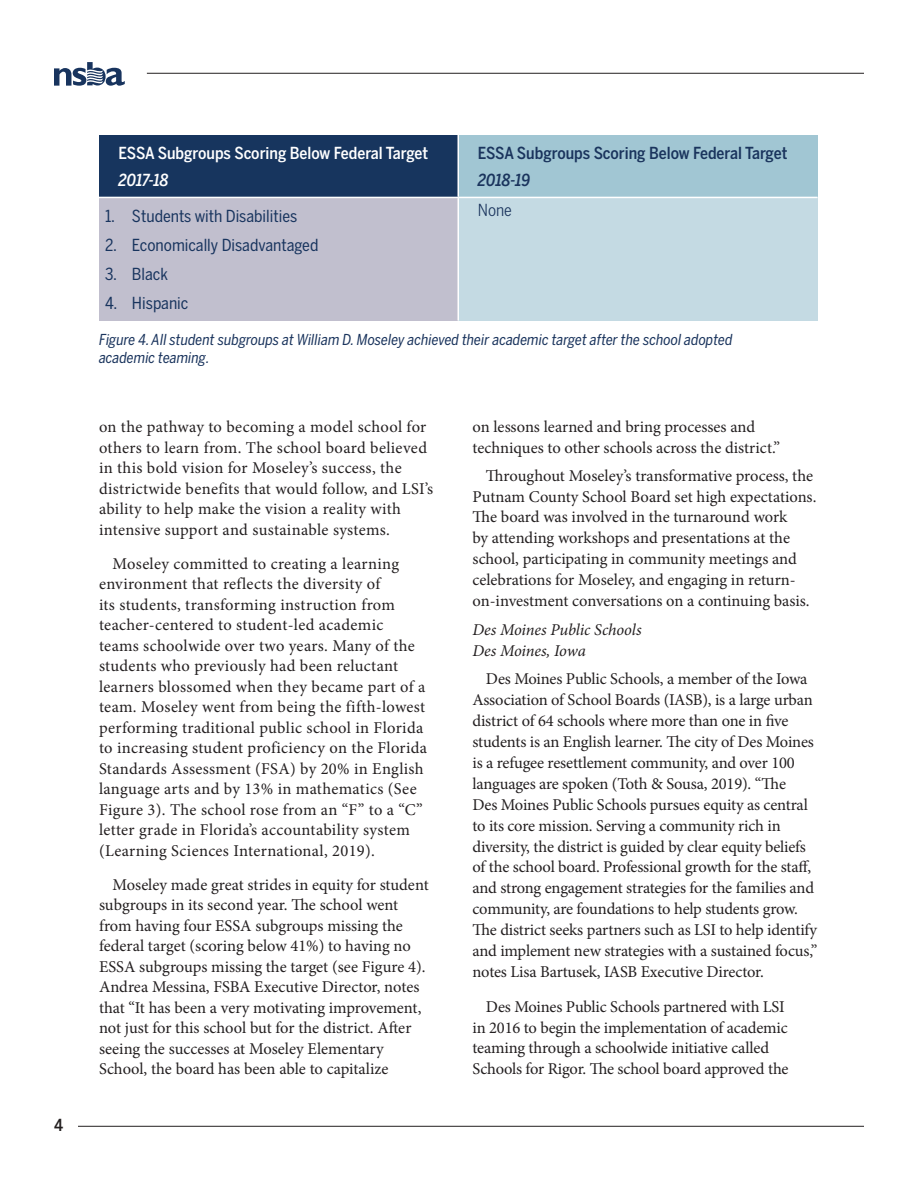
<style>
.page{position:relative;width:918px;height:1188px;background:#fff}
.page>*{position:absolute;margin:0;border:0;box-sizing:border-box;transform-origin:0 0}
.t1{font:16.5px/21px "Minion Pro";color:#231f20}
.t2{font:16.5px/20.5px "Minion Pro";letter-spacing:.02em;color:#231f20}
.t3{font:16.5px "Benton Sans Condensed";color:#18345e}
.t4{font:500 16.5px "Benton Sans Condensed";color:#fff}
.t5{font:500 16.5px "Benton Sans Condensed";color:#1a345d}
.t6{font:italic 16.5px/21.8px "Minion Pro";letter-spacing:-.01em;color:#231f20}
.t7{font:italic 500 16.5px "Benton Sans Condensed";letter-spacing:-.005em;color:#fff}
.t8{font:italic 500 16.5px "Benton Sans Condensed";letter-spacing:-.005em;color:#1a345d}
.t9{font:16.5px "Benton Sans Condensed";color:#1a345d}
.t10{font:500 16.5px "Benton Sans Condensed";color:#231f20}
.t11{font:italic 15px/18px "Benton Sans Condensed";color:#1a345d}
</style>
<div class="page">
<hr style="left:147px;top:73px;width:717px;height:1px;background:#231f20">
<hr style="left:78px;top:1126px;width:786px;height:1px;background:#231f20">
<svg style="left:54px;top:62px;width:71px;height:24px"></svg>
<div style="left:99px;top:135px;width:359px;height:62px;background:#17355e"></div>
<div style="left:458px;top:135px;width:360px;height:62px;background:#a1c6d3"></div>
<div style="left:99px;top:197px;width:359px;height:124px;background:#c1bfce"></div>
<div style="left:458px;top:197px;width:360px;height:124px;background:#c4dae3"></div>
<hr style="left:458px;top:135px;width:1px;height:62px;background:#fff">
<hr style="left:458px;top:197px;width:360px;height:1px;background:#fff">
<hr style="left:99px;top:197px;width:359px;height:1px;background:#fff">
<hr style="left:458px;top:198px;width:1px;height:123px;background:#fff">
<p class="t10" style="left:54px;top:1115px;width:11px">4</p>
<p class="t4" style="left:118px;top:143px;width:311px">ESSA Subgroups Scoring Below Federal Target</p>
<p class="t7" style="left:118px;top:170px;width:52px">2017-18</p>
<p class="t3" style="left:105px;top:206px;width:194px">1. Students with Disabilities</p>
<p class="t3" style="left:105px;top:235px;width:215px">2. Economically Disadvantaged</p>
<p class="t3" style="left:105px;top:264px;width:65px">3. Black</p>
<p class="t3" style="left:105px;top:293px;width:85px">4. Hispanic</p>
<p class="t5" style="left:478px;top:143px;width:311px">ESSA Subgroups Scoring Below Federal Target</p>
<p class="t8" style="left:478px;top:170px;width:54px">2018-19</p>
<p class="t9" style="left:478px;top:201px;width:36px">None</p>
<p class="t11" style="left:99px;top:330px;width:635px">Figure 4. All student subgroups at William D. Moseley achieved their academic target after the school adopted academic teaming.</p>
<p class="t2" style="left:99px;top:417px;width:336px">on the pathway to becoming a model school for others to learn from. The school board believed in this bold vision for Moseley’s success, the districtwide benefits that would follow, and LSI’s ability to help make the vision a reality with intensive support and sustainable systems.</p>
<p class="t2" style="left:99px;top:553px;width:330px;text-indent:13px">Moseley committed to creating a learning environment that reflects the diversity of<br>its students, transforming instruction from teacher-centered to student-led academic teams schoolwide over two years. Many of the students who previously had been reluctant learners blossomed when they became part of a team. Moseley went from being the fifth-lowest performing traditional public school in Florida to increasing student proficiency on the Florida Standards Assessment (FSA) by 20% in English language arts and by 13% in mathematics (See Figure 3). The school rose from an “F” to a “C” letter grade in Florida’s accountability system (Learning Sciences International, 2019).</p>
<p class="t1" style="left:99px;top:874px;width:331px;line-height:20.5px;text-indent:13px">Moseley made great strides in equity for student subgroups in its second year. The school went from having four ESSA subgroups missing the federal target (scoring below 41%) to having no ESSA subgroups missing the target (see Figure 4).<br>Andrea Messina, FSBA Executive Director, notes that “It has been a very motivating improvement, not just for this school but for the district. After seeing the successes at Moseley Elementary School, the board has been able to capitalize</p>
<p class="t1" style="left:472px;top:416px;width:309px">on lessons learned and bring processes and techniques to other schools across the district.”</p>
<p class="t1" style="left:472px;top:465px;width:345px;text-indent:13px">Throughout Moseley’s transformative process, the Putnam County School Board set high expectations.<br>The board was involved in the turnaround work<br>by attending workshops and presentations at the school, participating in community meetings and celebrations for Moseley, and engaging in return&shy;on-investment conversations on a continuing basis.</p>
<p class="t6" style="left:472px;top:618px;width:171px">Des Moines Public Schools<br>Des Moines, Iowa</p>
<p class="t1" style="left:472px;top:668px;width:346px;text-indent:13px">Des Moines Public Schools, a member of the Iowa Association of School Boards (IASB), is a large urban district of 64 schools where more than one in five students is an English learner. The city of Des Moines is a refugee resettlement community, and over 100 languages are spoken (Toth &amp; Sousa, 2019). “The<br>Des Moines Public Schools pursues equity as central to its core mission. Serving a community rich in diversity, the district is guided by clear equity beliefs of the school board. Professional growth for the staff, and strong engagement strategies for the families and community, are foundations to help students grow.<br>The district seeks partners such as LSI to help identify and implement new strategies with a sustained focus,” notes Lisa Bartusek, IASB Executive Director.</p>
<p class="t1" style="left:472px;top:996px;width:318px;text-indent:13px">Des Moines Public Schools partnered with LSI in 2016 to begin the implementation of academic teaming through a schoolwide initiative called Schools for Rigor. The school board approved the</p>
</div>
